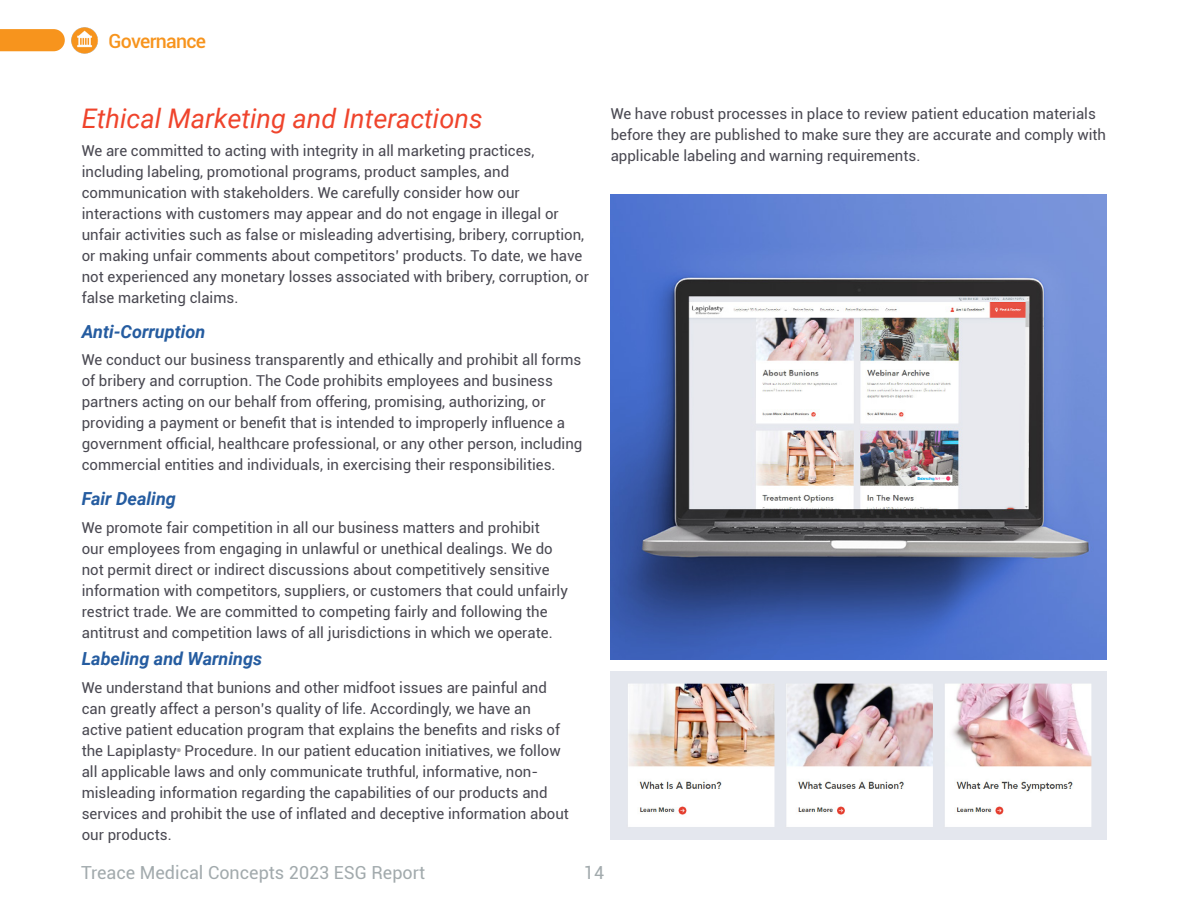
<style>
.page{position:relative;width:1188px;height:918px;background:#fff}
.page>*{position:absolute;margin:0;border:0;box-sizing:border-box;transform-origin:0 0}
.t1{font:italic 27px "Roboto";color:#ef442c}
.t2{font:500 19.5px "Roboto";letter-spacing:-.035em;color:#f7941d}
.t3{font:italic 700 18px "Roboto";color:#255ca0}
.t4{font:18px "Roboto";color:#a2aaad}
.t5{font:15px/21px "Roboto";color:#494851}
.t6{font:5.25px "Roboto";color:#494851}
</style>
<div class="page">
<img style="left:611px;top:194px;width:496px;height:466px">
<img style="left:611px;top:671px;width:496px;height:169px">
<img style="left:71px;top:27px;width:27px;height:27px">
<svg style="left:0;top:29px;width:65px;height:22px"></svg>
<h2 class="t2" style="left:108px;top:27px;width:99px">Governance</h2>
<h1 class="t1" style="left:82px;top:100px;width:402px">Ethical Marketing and Interactions</h1>
<p class="t5" style="left:82px;top:140px;width:509px">We are committed to acting with integrity in all marketing practices, including labeling, promotional programs, product samples, and communication with stakeholders. We carefully consider how our interactions with customers may appear and do not engage in illegal or unfair activities such as false or misleading advertising, bribery, corruption, or making unfair comments about competitors’ products. To date, we have not experienced any monetary losses associated with bribery, corruption, or false marketing claims.</p>
<p class="t3" style="left:82px;top:318px;width:125px">Anti-Corruption</p>
<p class="t5" style="left:82px;top:349px;width:502px">We conduct our business transparently and ethically and prohibit all forms of bribery and corruption. The Code prohibits employees and business partners acting on our behalf from offering, promising, authorizing, or providing a payment or benefit that is intended to improperly influence a government official, healthcare professional, or any other person, including commercial entities and individuals, in exercising their responsibilities.</p>
<p class="t3" style="left:82px;top:486px;width:96px">Fair Dealing</p>
<p class="t5" style="left:82px;top:516px;width:488px">We promote fair competition in all our business matters and prohibit<br>our employees from engaging in unlawful or unethical dealings. We do not permit direct or indirect discussions about competitively sensitive information with competitors, suppliers, or customers that could unfairly restrict trade. We are committed to competing fairly and following the antitrust and competition laws of all jurisdictions in which we operate.</p>
<p class="t3" style="left:82px;top:646px;width:182px">Labeling and Warnings</p>
<p class="t5" style="left:82px;top:677px;width:480px">We understand that bunions and other midfoot issues are painful and can greatly affect a person’s quality of life. Accordingly, we have an active patient education program that explains the benefits and risks of the Lapiplasty</p>
<p class="t5" style="left:82px;top:740px;width:489px;text-indent:103px">Procedure. In our patient education initiatives, we follow all applicable laws and only communicate truthful, informative, non&shy;misleading information regarding the capabilities of our products and services and prohibit the use of inflated and deceptive information about our products.</p>
<p class="t6" style="left:177px;top:746px;width:6px">®</p>
<p class="t5" style="left:611px;top:103px;width:497px">We have robust processes in place to review patient education materials before they are published to make sure they are accurate and comply with applicable labeling and warning requirements.</p>
<p class="t4" style="left:81px;top:860px;width:346px">Treace Medical Concepts 2023 ESG Report</p>
<p class="t4" style="left:584px;top:860px;width:22px">14</p>
</div>
